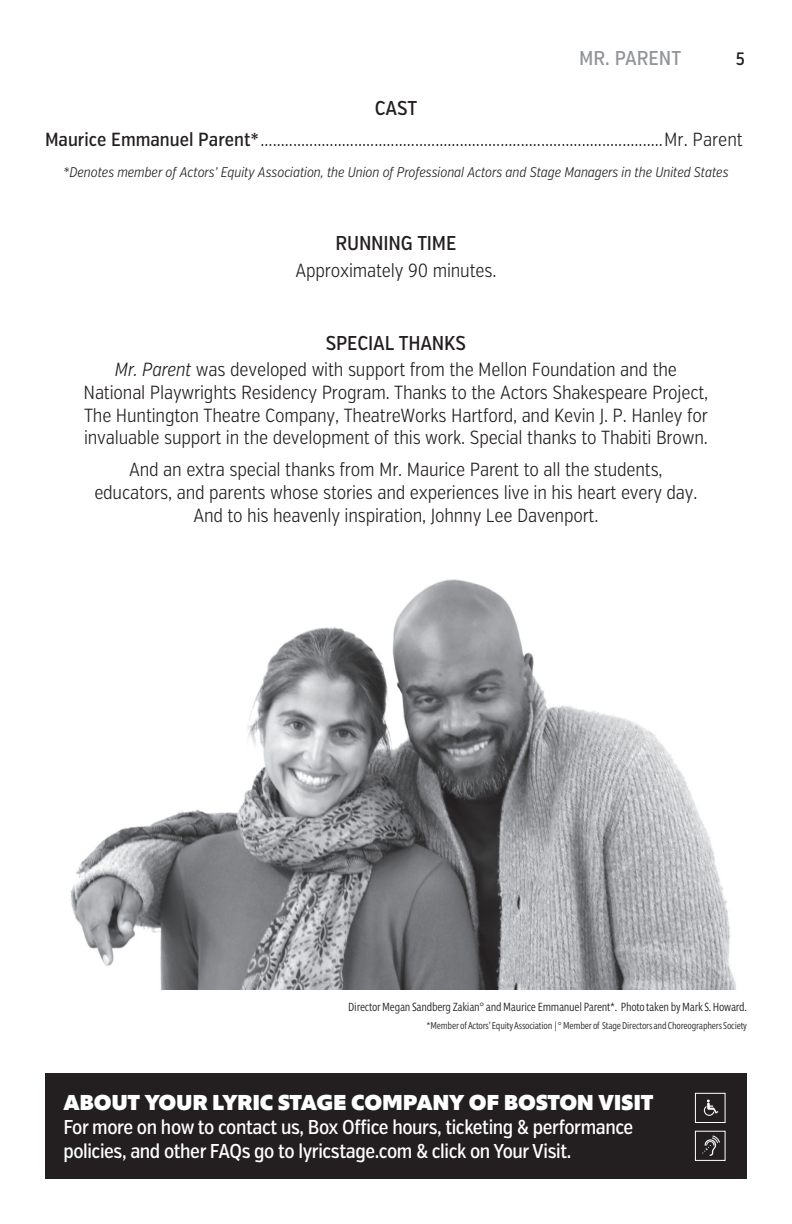
<style>
.page{position:relative;width:792px;height:1224px;background:#fff}
.page>*{position:absolute;margin:0;border:0;box-sizing:border-box;transform-origin:0 0}
.t1{font:900 22px "Morandi";letter-spacing:-.01em;color:#fff}
.t2{font:500 20px/24px "Verb Ex Cond";letter-spacing:-.02em;color:#fff}
.t3{font:500 20px "Verb Ex Cond";letter-spacing:-.01em;color:#231f20}
.t4{font:500 20px "Verb Ex Cond";color:#939598}
.t5{font:300 19px/22.8px "Verb Ex Cond";letter-spacing:-.01em;color:#231f20;text-align:center}
.t6{font:500 18px "Verb Ex Cond";color:#231f20}
.t7{font:italic 300 14px "Verb Ex Cond";letter-spacing:-.01em;color:#231f20}
.t8{font:300 condensed 12px "Morandi";letter-spacing:-.02em;color:#231f20}
.t9{font:300 condensed 10px "Morandi";letter-spacing:-.02em;color:#231f20}
.s1{font-weight:500}
.s2{font-style:italic}
.s3{font-family:"Verb Ex Cond";font-stretch:normal}
</style>
<div class="page">
<img style="left:70px;top:579px;width:666px;height:411px">
<div style="left:45px;top:1074px;width:702px;height:105px;background:#231f20"></div>
<img style="left:703px;top:1099px;width:16px;height:17px">
<div style="left:695px;top:1093px;width:30px;height:30px;border:1px solid #fff"></div>
<img style="left:702px;top:1135px;width:18px;height:21px">
<div style="left:695px;top:1131px;width:30px;height:30px;border:1px solid #fff"></div>
<p class="t4" style="left:579px;top:46px;width:104px">MR. PARENT</p>
<p class="t6" style="left:736px;top:48px;width:11px">5</p>
<p class="t3" style="left:375px;top:96px;width:44px">CAST</p>
<p class="t5" style="left:45px;top:128px;width:700px"><span class="s1">Maurice Emmanuel Parent*</span>...................................................................................................Mr. Parent</p>
<p class="t7" style="left:63px;top:164px;width:667px">*Denotes member of Actors’ Equity Association, the Union of Professional Actors and Stage Managers in the United States</p>
<p class="t3" style="left:336px;top:231px;width:122px">RUNNING TIME</p>
<p class="t5" style="left:296px;top:259px;width:202px">Approximately 90 minutes.</p>
<p class="t3" style="left:326px;top:331px;width:142px">SPECIAL THANKS</p>
<p class="t5" style="left:84px;top:358px;width:626px"><span class="s2">Mr. Parent</span> was developed with support from the Mellon Foundation and the National Playwrights Residency Program. Thanks to the Actors Shakespeare Project, The Huntington Theatre Company, TheatreWorks Hartford, and Kevin J. P. Hanley for invaluable support in the development of this work. Special thanks to Thabiti Brown.</p>
<p class="t5" style="left:94px;top:459px;width:605px">And an extra special thanks from Mr. Maurice Parent to all the students, educators, and parents whose stories and experiences live in his heart every day.<br>And to his heavenly inspiration, Johnny Lee Davenport.</p>
<p class="t8" style="left:348px;top:998px;width:400px">Director Megan Sandberg Zakian<span class="s3">°</span> and Maurice Emmanuel Parent*. Photo taken by Mark S. Howard.</p>
<p class="t9" style="left:426px;top:1018px;width:322px">*Member of Actors’ Equity Association | <span class="s3">°</span> Member of Stage Directors and Choreographers Society</p>
<p class="t1" style="left:63px;top:1086px;width:592px">ABOUT YOUR LYRIC STAGE COMPANY OF BOSTON VISIT</p>
<p class="t2" style="left:63px;top:1116px;width:571px">For more on how to contact us, Box Office hours, ticketing &amp; performance policies, and other FAQs go to lyricstage.com &amp; click on Your Visit.</p>
</div>
